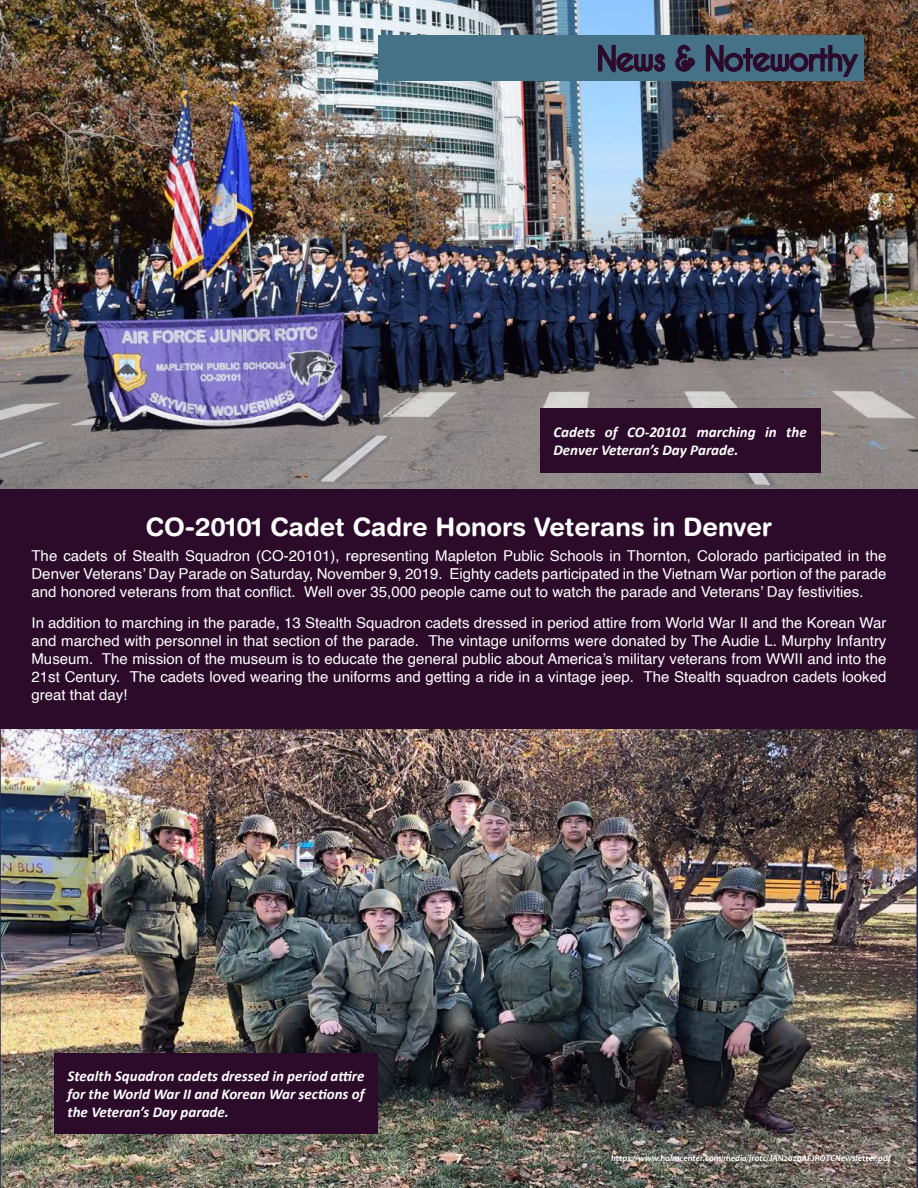
<style>
.page{position:relative;width:918px;height:1188px;background:#fff}
.page>*{position:absolute;margin:0;border:0;box-sizing:border-box;transform-origin:0 0}
.t1{font:700 25.5px "Helvetica Rounded";color:#fff}
.t2{font:15px/18px "Helvetica";color:#fff;text-align:justify}
.t3{font:italic 700 15px/18px "Calibri";color:#fff}
.t4{font:700 13.5px "Candara";color:#fff}
.t5{font:italic 700 9px "Candara";color:#fff}
</style>
<div class="page">
<img style="left:0;top:0;width:918px;height:489px">
<img style="left:0;top:729px;width:918px;height:459px">
<div style="left:2px;top:491px;width:914px;height:236px;background:#2c0a2a"></div>
<div style="left:0;top:489px;width:918px;height:240px;border:4px solid #2c0a2a"></div>
<div style="left:540px;top:408px;width:280px;height:64px;background:#2c0a2a"></div>
<div style="left:54px;top:1053px;width:324px;height:81px;background:#2c0a2a"></div>
<div style="left:378px;top:36px;width:486px;height:45px;background:#457287"></div>
<svg style="left:596px;top:43px;width:101px;height:41px"></svg>
<svg style="left:705px;top:43px;width:154px;height:34px"></svg>
<p class="t3" style="left:554px;top:423px;width:255px">Cadets of CO-20101 marching in the<br>Denver Veteran’s Day Parade.</p>
<h1 class="t1" style="left:146px;top:512px;width:628px">CO-20101 Cadet Cadre Honors Veterans in Denver</h1>
<p class="t2" style="left:32px;top:547px;width:856px">The cadets of Stealth Squadron (CO-20101), representing Mapleton Public Schools in Thornton, Colorado participated in the Denver Veterans’ Day Parade on Saturday, November 9, 2019. Eighty cadets participated in the Vietnam War portion of the parade and honored veterans from that conflict. Well over 35,000 people came out to watch the parade and Veterans’ Day festivities.</p>
<p class="t2" style="left:32px;top:615px;width:856px">In addition to marching in the parade, 13 Stealth Squadron cadets dressed in period attire from World War II and the Korean War and marched with personnel in that section of the parade. The vintage uniforms were donated by The Audie L. Murphy Infantry Museum. The mission of the museum is to educate the general public about America’s military veterans from WWII and into the 21st Century. The cadets loved wearing the uniforms and getting a ride in a vintage jeep. The Stealth squadron cadets looked great that day!</p>
<p class="t3" style="left:68px;top:1067px;width:299px;text-align:justify">Stealth Squadron cadets dressed in period attire for the World War II and Korean War sections of the Veteran’s Day parade.</p>
<p class="t4" style="left:456px;top:1148px;width:8px">7</p>
<p class="t5" style="left:611px;top:1152px;width:281px">https://www.holmcenter.com/media/jrotc/JAN2020AFJROTCNewsletter.pdf</p>
</div>
